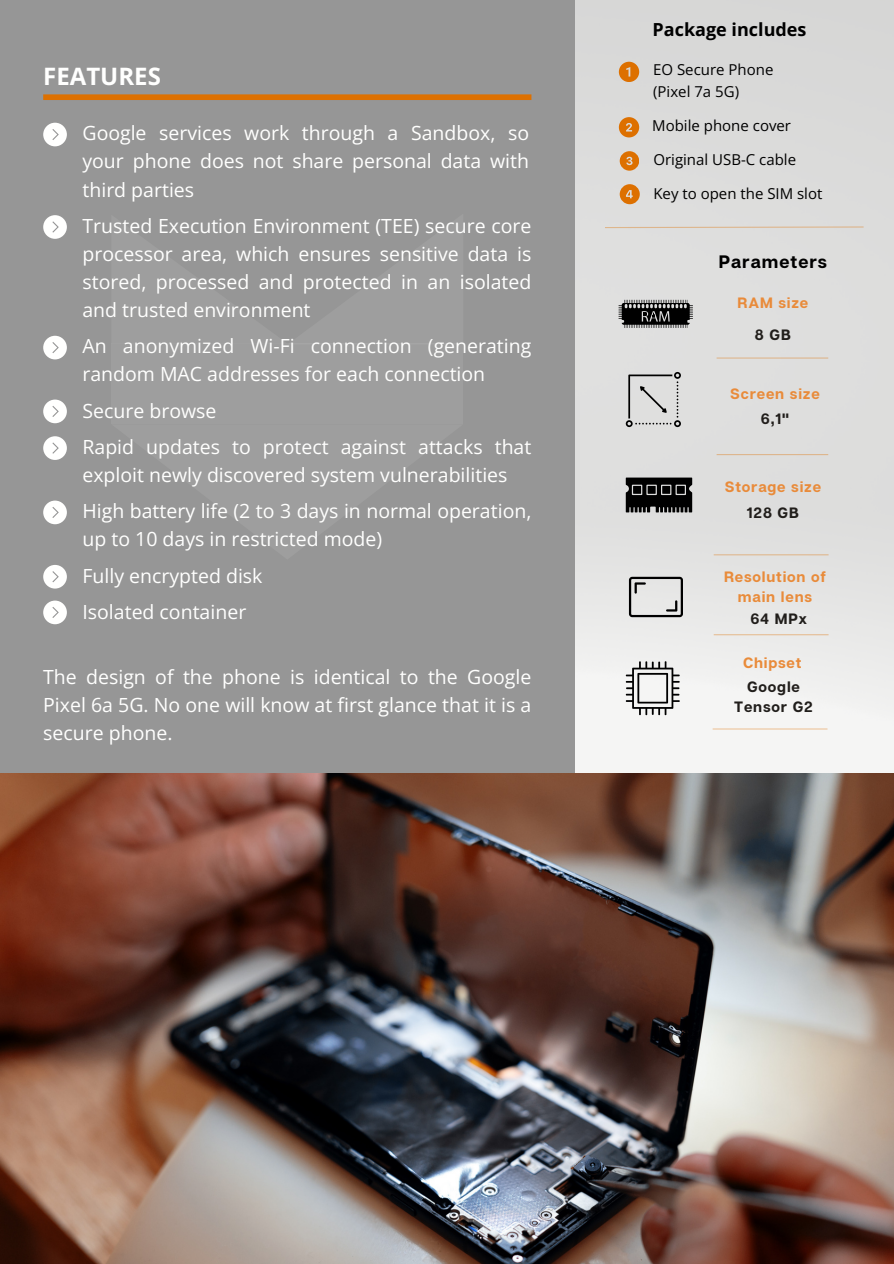
<style>
.page{position:relative;width:894px;height:1264px;background:#fff}
.page>*{position:absolute;margin:0;border:0;box-sizing:border-box;transform-origin:0 0}
.t1{font:700 24px "Open Sans";color:#fffffe}
.t2{font:19.5px/28.2px "Open Sans";color:#fffffe;text-align:justify}
.t3{font:700 18px "Open Sans";color:#000}
.t4{font:700 18px "Articulat CF";letter-spacing:.055em;color:#000}
.t5{font:15px "Open Sans";color:#000}
.t6{font:700 15px/20.2px "Articulat CF";letter-spacing:.055em;color:#e98b3a;text-align:center}
.t7{font:700 15px/20.2px "Articulat CF";letter-spacing:.055em;color:#211e1b;text-align:center}
</style>
<div class="page">
<img style="left:574px;top:0;width:319px;height:773px">
<div style="left:0;top:0;width:574px;height:1255px;background:#969696"></div>
<svg style="left:43px;top:123px;width:24px;height:23px"></svg>
<div style="left:43px;top:94px;width:488px;height:6px;background:#dd7000"></div>
<svg style="left:43px;top:215px;width:24px;height:24px"></svg>
<svg style="left:43px;top:336px;width:24px;height:23px"></svg>
<svg style="left:43px;top:436px;width:24px;height:24px"></svg>
<svg style="left:43px;top:500px;width:24px;height:24px"></svg>
<svg style="left:43px;top:565px;width:24px;height:23px"></svg>
<svg style="left:43px;top:600px;width:24px;height:24px"></svg>
<svg style="left:618px;top:62px;width:21px;height:20px"></svg>
<svg style="left:618px;top:117px;width:21px;height:20px"></svg>
<svg style="left:619px;top:151px;width:19px;height:19px"></svg>
<svg style="left:619px;top:184px;width:20px;height:20px"></svg>
<svg style="left:43px;top:399px;width:24px;height:24px"></svg>
<img style="left:0;top:773px;width:893px;height:490px">
<div style="left:111px;top:343px;width:351px;height:81px;background:#9e9e9e"></div>
<hr style="left:713px;top:554px;width:115px;height:1px;background:#dd7000">
<hr style="left:716px;top:357px;width:112px;height:1px;background:#dd7000">
<hr style="left:716px;top:454px;width:112px;height:1px;background:#dd7000">
<hr style="left:713px;top:634px;width:115px;height:1px;background:#dd7000">
<hr style="left:712px;top:728px;width:115px;height:1px;background:#dd7000">
<svg style="left:625px;top:372px;width:55px;height:55px;background:#c4c4c4"></svg>
<svg style="left:618px;top:300px;width:74px;height:28px;background:#4c4c4c"></svg>
<svg style="left:625px;top:477px;width:67px;height:35px;background:#262626"></svg>
<div style="left:633px;top:486px;width:8px;height:8px;background:#000"></div>
<div style="left:647px;top:486px;width:8px;height:8px;background:#000"></div>
<div style="left:662px;top:486px;width:8px;height:8px;background:#000"></div>
<div style="left:676px;top:486px;width:8px;height:8px;background:#000"></div>
<svg style="left:628px;top:577px;width:54px;height:40px;background:#b9b9b8"></svg>
<svg style="left:625px;top:661px;width:54px;height:54px"></svg>
<svg style="left:603px;top:226px;width:261px;height:2px"></svg>
<p class="t1" style="left:43px;top:59px;width:119px">FEATURES</p>
<p class="t2" style="left:82px;top:118px;width:448px">Google services work through a Sandbox, so your phone does not share personal data with third parties</p>
<p class="t2" style="left:82px;top:211px;width:450px">Trusted Execution Environment (TEE) secure core processor area, which ensures sensitive data is stored, processed and protected in an isolated and trusted environment</p>
<p class="t2" style="left:82px;top:331px;width:450px">An anonymized Wi-Fi connection (generating random MAC addresses for each connection</p>
<p class="t2" style="left:82px;top:396px;width:135px">Secure browse</p>
<p class="t2" style="left:82px;top:432px;width:450px">Rapid updates to protect against attacks that exploit newly discovered system vulnerabilities</p>
<p class="t2" style="left:82px;top:496px;width:450px">High battery life (2 to 3 days in normal operation, up to 10 days in restricted mode)</p>
<p class="t2" style="left:82px;top:561px;width:181px">Fully encrypted disk</p>
<h3 class="t2" style="left:82px;top:597px;width:165px">Isolated container</h3>
<p class="t2" style="left:43px;top:662px;width:489px">The design of the phone is identical to the Google Pixel 6a 5G. No one will know at first glance that it is a secure phone.</p>
<h3 class="t3" style="left:652px;top:17px;width:155px">Package includes</h3>
<h3 class="t5" style="left:653px;top:59px;width:122px">EO Secure Phone</h3>
<h3 class="t5" style="left:653px;top:81px;width:87px">(Pixel 7a 5G)</h3>
<h3 class="t5" style="left:652px;top:115px;width:140px">Mobile phone cover</h3>
<h3 class="t5" style="left:653px;top:149px;width:144px">Original USB-C cable</h3>
<h3 class="t5" style="left:653px;top:183px;width:170px">Key to open the SIM slot</h3>
<p class="t4" style="left:718px;top:250px;width:110px">Parameters</p>
<h3 class="t6" style="left:737px;top:292px;width:72px">RAM size</h3>
<h3 class="t7" style="left:754px;top:324px;width:38px">8 GB</h3>
<p class="t6" style="left:730px;top:383px;width:91px">Screen size</p>
<p class="t7" style="left:760px;top:408px;width:30px">6,1"</p>
<p class="t6" style="left:724px;top:476px;width:98px">Storage size</p>
<p class="t7" style="left:746px;top:502px;width:54px">128 GB</p>
<h2 class="t6" style="left:723px;top:566px;width:103px">Resolution of main lens</h2>
<p class="t7" style="left:750px;top:608px;width:58px">64 MPx</p>
<p class="t6" style="left:742px;top:651px;width:60px">Chipset</p>
<p class="t7" style="left:734px;top:676px;width:80px">Google<br>Tensor G2</p>
</div>
